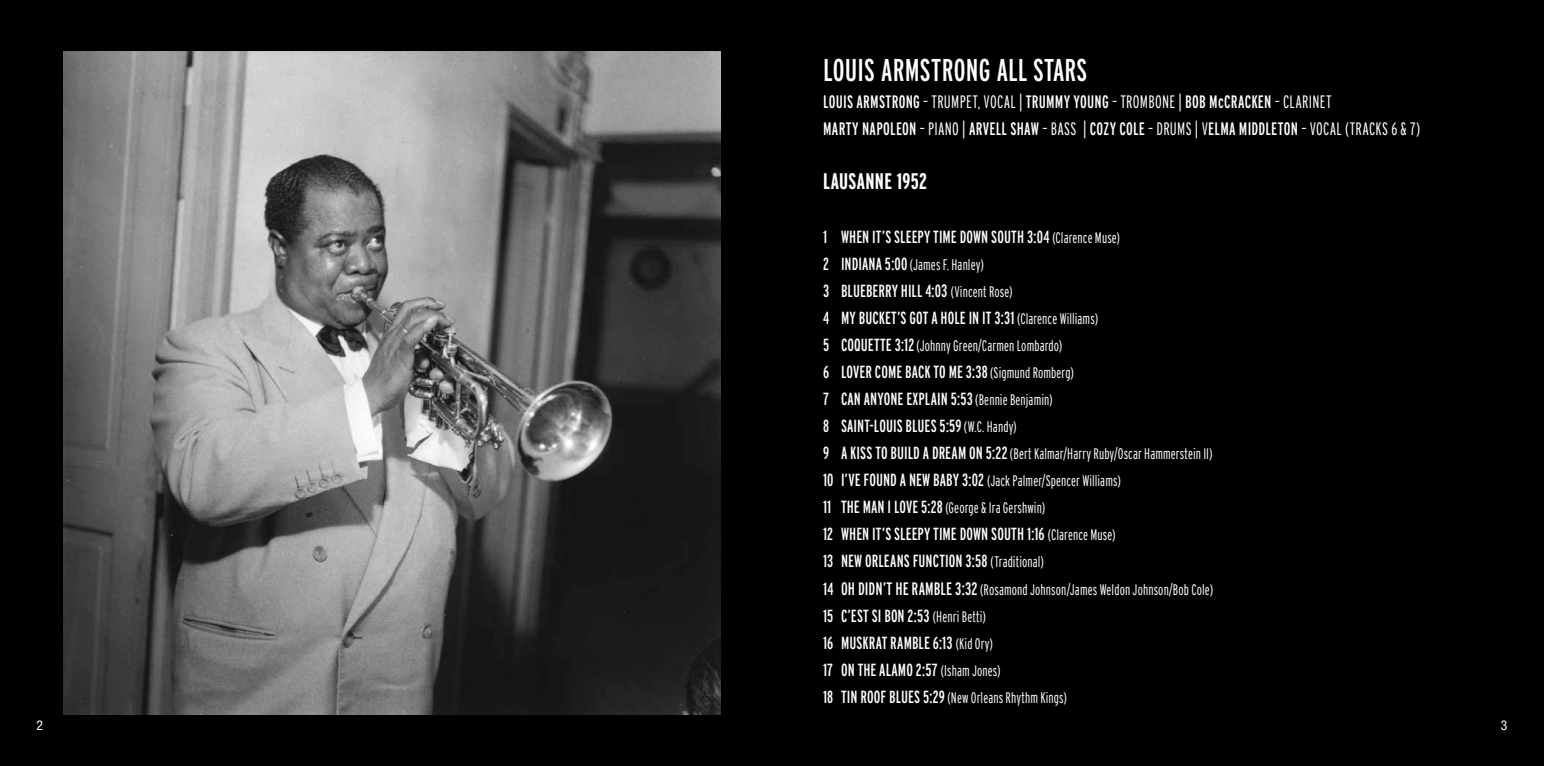
<style>
.page{position:relative;width:1544px;height:766px;background:#fff}
.page>*{position:absolute;margin:0;border:0;box-sizing:border-box;transform-origin:0 0}
.t1{font:extra-condensed 31.5px "Interstate";letter-spacing:.005em;color:#fff}
.t2{font:700 extra-condensed 22.5px "Interstate";letter-spacing:.015em;color:#fff}
.t3{font:extra-condensed 18px/27px "Interstate";letter-spacing:.015em;color:#fff}
.t4{font:extra-condensed 17.55px/27px "Interstate";letter-spacing:.005em;color:#fff}
.t5{font:300 extra-condensed 15.3px/27px "Interstate";letter-spacing:.005em;color:#fff}
.t6{font:condensed 13.5px "Helvetica Neue LT Std";color:#fff}
.s1{font-weight:300}
.s2{font-weight:300;font-size:15.3px}
.s3{font-weight:400;font-size:17.55px}
.s4{font-size:18px}
.s5{font-weight:400;font-size:18px}
</style>
<div class="page">
<div style="left:772px;top:0;width:771px;height:765px;background:#000"></div>
<div style="left:0;top:0;width:772px;height:765px;background:#000"></div>
<img style="left:64px;top:51px;width:657px;height:663px">
<h1 class="t1" style="left:823px;top:52px;width:266px">LOUIS ARMSTRONG ALL STARS</h1>
<p class="t3" style="left:823px;top:88px;width:599px">LOUIS ARMSTRONG <span class="s1">– TRUMPET, VOCAL |</span> TRUMMY YOUNG <span class="s1">– TROMBONE |</span> BOB McCRACKEN <span class="s1">– CLARINET<br></span>MARTY NAPOLEON <span class="s1">– PIANO |</span> ARVELL SHAW <span class="s1">– BASS |</span> COZY COLE <span class="s1">– DRUMS | V</span>ELMA MIDDLETON <span class="s1">– VOCAL (TRACKS 6 &amp; 7)</span></p>
<p class="t2" style="left:823px;top:169px;width:105px">LAUSANNE 1952</p>
<p class="t4" style="left:823px;top:223px;width:298px">1 WHEN IT’S SLEEPY TIME DOWN SOUTH 3:04 <span class="s2">(Clarence Muse)</span></p>
<p class="t5" style="left:823px;top:251px;width:162px"><span class="s3">2 INDIANA 5:00</span> (James F. Hanley)</p>
<p class="t4" style="left:823px;top:277px;width:276px">3 BLUEBERRY HILL 4:0<span class="s4">3</span> <span class="s2">(Vincent Rose)<br></span>4 MY BUCKET’S GOT A HOLE IN IT 3:31 <span class="s2">(Clarence Williams)</span></p>
<p class="t5" style="left:823px;top:332px;width:241px"><span class="s3">5 COQUETTE 3:12</span> (Johnny Green/Carmen Lombardo)</p>
<p class="t4" style="left:823px;top:358px;width:252px">6 LOVER COME BACK TO ME 3:38 <span class="s2">(Sigmund Romberg)<br></span>7 CAN ANYONE EXPLAIN 5:53 <span class="s2">(Bennie Benjamin)<br></span>8 SAINT-LOUIS BLUES 5:59 <span class="s2">(W.C. Handy)</span></p>
<p class="t5" style="left:823px;top:440px;width:391px"><span class="s3">9 A KISS TO BUILD A DREAM ON 5:22</span> (Bert Kalmar/Harry Ruby/Oscar Hammerstein II)<br><span class="s3">10 I’VE FOUND A NEW BABY 3:02</span> (Jack Palmer/Spencer Williams)<br><span class="s3">11 THE MAN I LOVE 5:28</span> (George &amp; Ira Gershwin)</p>
<p class="t4" style="left:823px;top:520px;width:294px">12 WHEN IT’S SLEEPY TIME DOWN SOUTH 1:16 <span class="s2">(Clarence Muse)<br></span>13 NEW ORLEANS FUNCTION 3:58 <span class="s2">(Traditional)</span></p>
<p class="t5" style="left:823px;top:575px;width:391px"><span class="s3">14</span> <span class="s5">OH DIDN’T HE RAMBLE 3:32</span> (Rosamond Johnson/James Weldon Johnson/Bob Cole)</p>
<p class="t4" style="left:823px;top:601px;width:179px">15 C’EST SI BON 2:53 <span class="s2">(Henri Betti)<br></span>16 MUSKRAT RAMBLE 6:13 <span class="s2">(Kid Ory)<br></span>17 ON THE ALAMO 2:57 <span class="s2">(Isham Jones)</span></p>
<p class="t5" style="left:823px;top:683px;width:245px"><span class="s3">18 TIN ROOF BLUES 5:29</span> (New Orleans Rhythm Kings)</p>
<p class="t6" style="left:37px;top:716px;width:8px">2</p>
<p class="t6" style="left:1500px;top:716px;width:8px">3</p>
</div>
